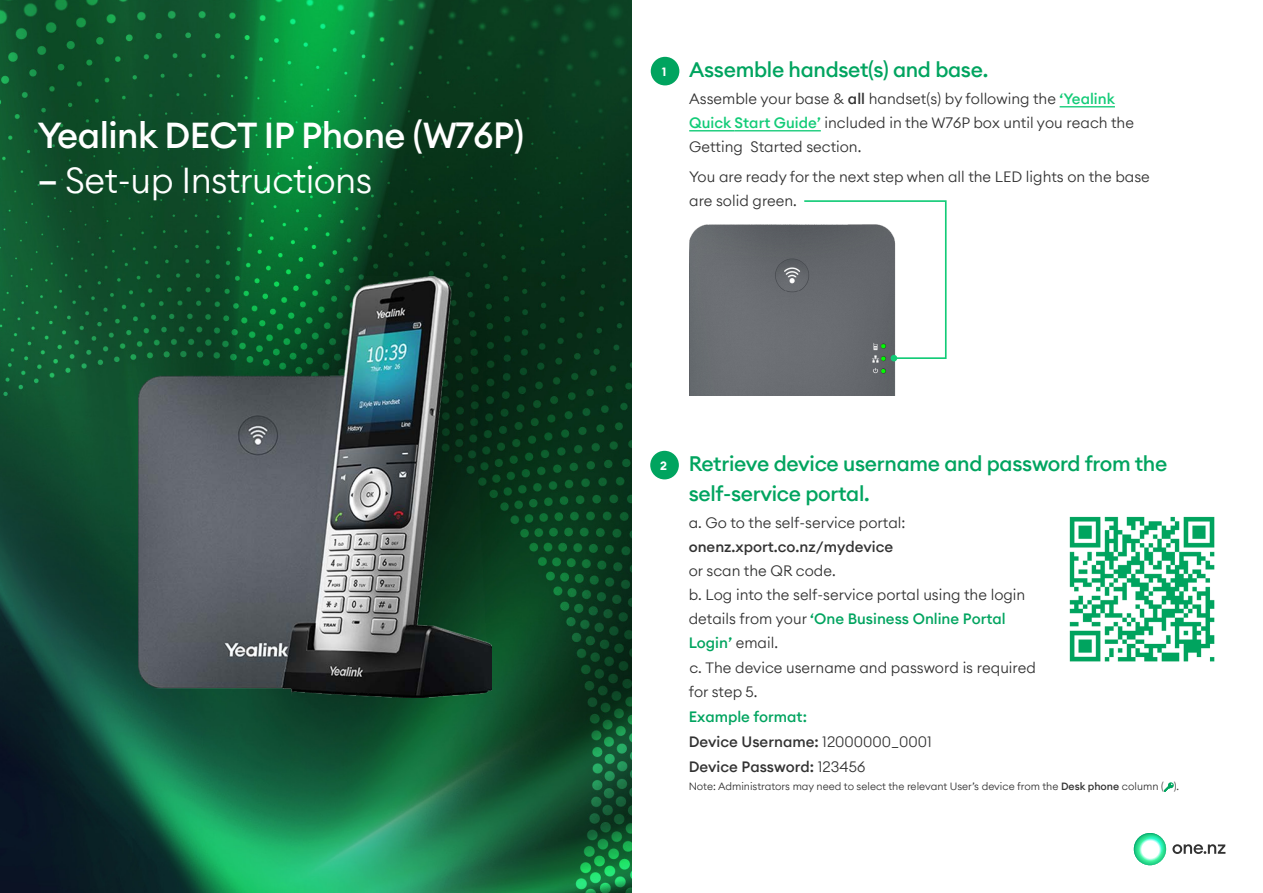
<style>
.page{position:relative;width:1263px;height:893px;background:#fff}
.page>*{position:absolute;margin:0;border:0;box-sizing:border-box;transform-origin:0 0}
.t1{font:500 36px "Euclid Circular A";letter-spacing:-.015em;color:#fff}
.t2{font:300 36px "Euclid Circular A";letter-spacing:-.015em;color:#fff}
.t3{font:500 21px/30px "Euclid Circular A";letter-spacing:-.015em;color:#00a45f}
.t4{font:300 15px/24.3px "Euclid Circular A";color:#323232}
.t5{font:500 15px/24.8px "Euclid Circular A";color:#323232}
.t6{font:300 10.5px "Euclid Circular A";color:#323232}
.s1{font-weight:500}
.s2{font-weight:700;font-size:12px;color:#fff}
.s3{font-weight:500;color:#12cb77}
.s4{font-weight:500;color:#00a45f}
.s5{color:#00a45f}
.s6{font-weight:300}
</style>
<div class="page">
<img style="left:0;top:0;width:631px;height:893px">
<svg style="left:1172px;top:844px;width:53px;height:10px"></svg>
<svg style="left:1134px;top:833px;width:32px;height:32px"></svg>
<div style="left:651px;top:57px;width:28px;height:28px;background:#00a45f;border-radius:50%"></div>
<hr style="left:735px;top:130px;width:86px;height:1px;background:#12cb77">
<hr style="left:689px;top:130px;width:46px;height:1px;background:#12cb77">
<hr style="left:1060px;top:106px;width:55px;height:1px;background:#12cb77">
<img style="left:690px;top:225px;width:205px;height:171px">
<svg style="left:803px;top:200px;width:144px;height:161px"></svg>
<div style="left:650px;top:451px;width:29px;height:28px;background:#00a45f;border-radius:50%"></div>
<svg style="left:1164px;top:782px;width:10px;height:10px"></svg>
<img style="left:1069px;top:516px;width:146px;height:146px">
<img style="left:139px;top:277px;width:353px;height:420px">
<h1 class="t1" style="left:38px;top:112px;width:488px">Yealink DECT IP Phone (W76P)</h1>
<h1 class="t2" style="left:38px;top:157px;width:336px"><span class="s1">–</span> Set-up Instructions</h1>
<h2 class="t3" style="left:662px;top:54px;width:328px"><span class="s2">1</span> Assemble handset(s) and base.</h2>
<p class="t4" style="left:689px;top:86px;width:446px">Assemble your base &amp; <span class="s1">all</span> handset(s) by following the <span class="s3">‘Yealink<br>Quick Start Guide’</span> included in the W76P box until you reach the<br>Getting Started section.</p>
<p class="t4" style="left:689px;top:164px;width:462px">You are ready for the next step when all the LED lights on the base are solid green.</p>
<h2 class="t3" style="left:689px;top:448px;width:480px;text-indent:-28px"><span class="s2">2</span> Retrieve device username and password from the self-service portal.</h2>
<p class="t4" style="left:689px;top:511px;width:218px">a. Go to the self-service portal:</p>
<p class="t5" style="left:689px;top:534px;width:206px">onenz.xport.co.nz/mydevice</p>
<p class="t4" style="left:689px;top:558px;width:349px">or scan the QR code.<br>b. Log into the self-service portal using the login details from your <span class="s4">‘One Business Online Portal<br>Login’</span> email.<br>c. The device username and password is required for step 5.</p>
<p class="t5" style="left:689px;top:704px;width:244px"><span class="s5">Example format:<br></span>Device Username: <span class="s6">12000000_0001<br></span>Device Password: <span class="s6">123456</span></p>
<p class="t6" style="left:689px;top:780px;width:492px">Note: Administrators may need to select the relevant User’s device from the <span class="s1">Desk phone</span> column ( ).</p>
</div>
